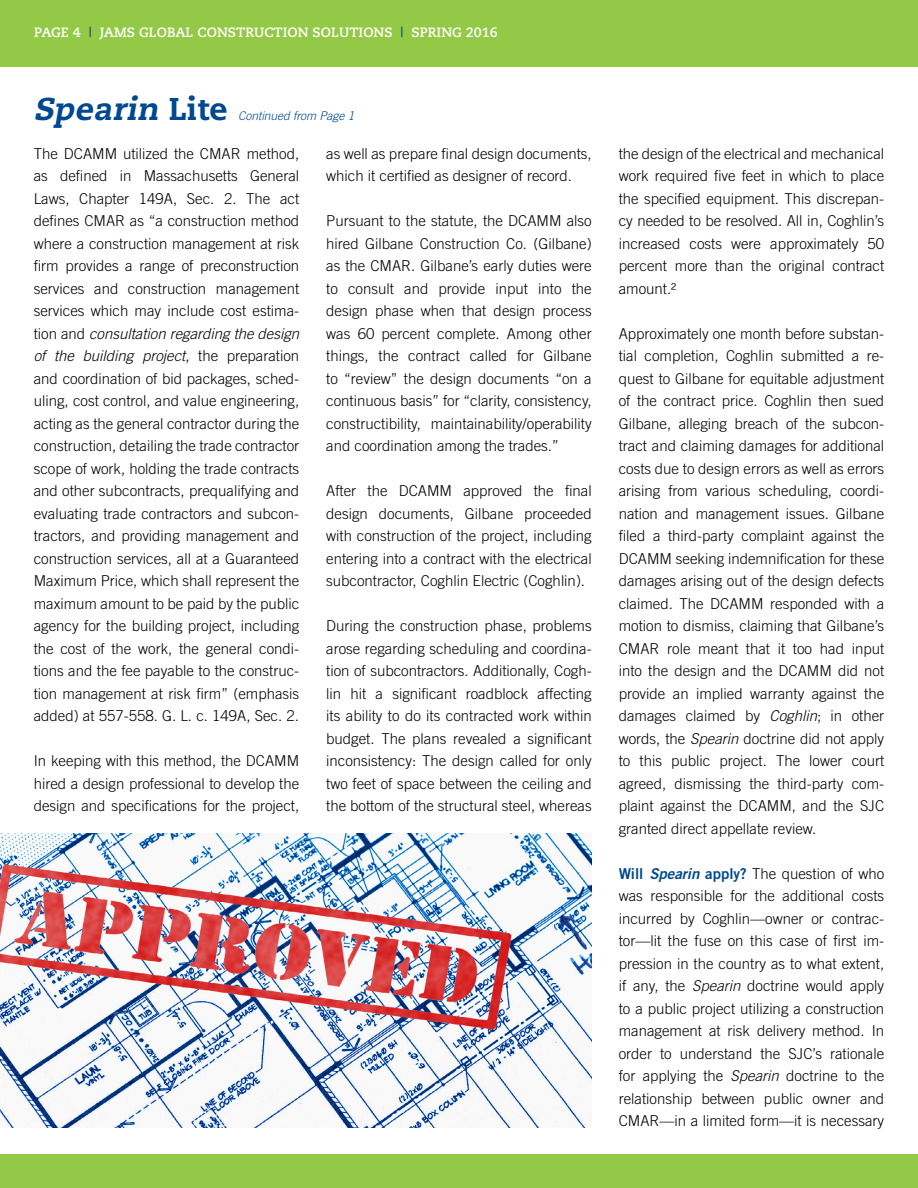
<style>
.page{position:relative;width:918px;height:1188px;background:#fff}
.page>*{position:absolute;margin:0;border:0;box-sizing:border-box;transform-origin:0 0}
.t1{font:italic 800 31.5px "Caecilia";color:#004990}
.t2{font:300 15px/22.5px "Trade Gothic";color:#000;text-align:justify}
.t3{font:700 13.5px "Caecilia";color:#fff}
.t4{font:italic 300 12px "Trade Gothic";letter-spacing:-.005em;color:#004990}
.s1{color:#004990}
.s2{font-style:normal}
.s3{font-style:italic}
.s4{font-family:"Trade Gothic Bold Two";font-weight:400;color:#004990}
.s5{font-family:"Trade Gothic Bold Two";font-weight:400;font-style:italic;color:#004990}
</style>
<div class="page">
<div style="left:0;top:0;width:918px;height:68px;background:#94c947"></div>
<div style="left:0;top:1154px;width:918px;height:34px;background:#94c947"></div>
<img style="left:0;top:834px;width:592px;height:294px">
<p class="t3" style="left:34px;top:25px;width:465px">PAGE 4 <span class="s1">|</span> JAMS GLOBAL CONSTRUCTION SOLUTIONS <span class="s1">|</span> SPRING 2016</p>
<h1 class="t1" style="left:34px;top:90px;width:195px">Spearin <span class="s2">L i t e</span></h1>
<p class="t4" style="left:238px;top:109px;width:118px">Continued from Page 1</p>
<p class="t2" style="left:34px;top:142px;width:267px">The DCAMM utilized the CMAR method, as defined in Massachusetts General Laws, Chapter 149A, Sec. 2. The act defines CMAR as “a construction method where a construction management at risk firm provides a range of preconstruction services and construction management services which may include cost estima&shy;tion and <span class="s3">consultation regarding the design of the building project</span>, the preparation and coordination of bid packages, sched&shy;uling, cost control, and value engineering, acting as the general contractor during the construction, detailing the trade contractor scope of work, holding the trade contracts and other subcontracts, prequalifying and evaluating trade contractors and subcon&shy;tractors, and providing management and construction services, all at a Guaranteed Maximum Price, which shall represent the maximum amount to be paid by the public agency for the building project, including the cost of the work, the general condi&shy;tions and the fee payable to the construc&shy;tion management at risk firm” (emphasis added) at 557-558. G. L. c. 149A, Sec. 2.</p>
<p class="t2" style="left:34px;top:749px;width:267px">In keeping with this method, the DCAMM hired a design professional to develop the design and specifications for the project,</p>
<p class="t2" style="left:326px;top:142px;width:267px">as well as prepare final design documents, which it certified as designer of record.</p>
<p class="t2" style="left:326px;top:209px;width:267px">Pursuant to the statute, the DCAMM also hired Gilbane Construction Co. (Gilbane) as the CMAR. Gilbane’s early duties were to consult and provide input into the design phase when that design process was 60 percent complete. Among other things, the contract called for Gilbane to “review” the design documents “on a continuous basis” for “clarity, consistency, constructibility, maintainability/operability and coordination among the trades.”</p>
<p class="t2" style="left:326px;top:479px;width:267px">After the DCAMM approved the final design documents, Gilbane proceeded with construction of the project, including entering into a contract with the electrical subcontractor, Coghlin Electric (Coghlin).</p>
<p class="t2" style="left:326px;top:614px;width:267px">During the construction phase, problems arose regarding scheduling and coordina&shy;tion of subcontractors. Additionally, Cogh&shy;lin hit a significant roadblock affecting its ability to do its contracted work within budget. The plans revealed a significant inconsistency: The design called for only two feet of space between the ceiling and the bottom of the structural steel, whereas</p>
<p class="t2" style="left:619px;top:142px;width:267px">the design of the electrical and mechanical work required five feet in which to place the specified equipment. This discrepan&shy;cy needed to be resolved. All in, Coghlin’s increased costs were approximately 50 percent more than the original contract amount.²</p>
<p class="t2" style="left:619px;top:322px;width:267px">Approximately one month before substan&shy;tial completion, Coghlin submitted a re&shy;quest to Gilbane for equitable adjustment of the contract price. Coghlin then sued Gilbane, alleging breach of the subcon&shy;tract and claiming damages for additional costs due to design errors as well as errors arising from various scheduling, coordi&shy;nation and management issues. Gilbane filed a third-party complaint against the DCAMM seeking indemnification for these damages arising out of the design defects claimed. The DCAMM responded with a motion to dismiss, claiming that Gilbane’s CMAR role meant that it too had input into the design and the DCAMM did not provide an implied warranty against the damages claimed by <span class="s3">Coghlin</span>; in other words, the <span class="s3">Spearin</span> doctrine did not apply to this public project. The lower court agreed, dismissing the third-party com&shy;plaint against the DCAMM, and the SJC granted direct appellate review.</p>
<p class="t2" style="left:619px;top:862px;width:267px"><span class="s4">Will</span> <span class="s5">Spearin</span> <span class="s4">apply?</span> The question of who was responsible for the additional costs incurred by Coghlin—owner or contrac&shy;tor—lit the fuse on this case of first im&shy;pression in the country as to what extent, if any, the <span class="s3">Spearin</span> doctrine would apply to a public project utilizing a construction management at risk delivery method. In order to understand the SJC’s rationale for applying the <span class="s3">Spearin</span> doctrine to the relationship between public owner and CMAR—in a limited form—it is necessary</p>
</div>
